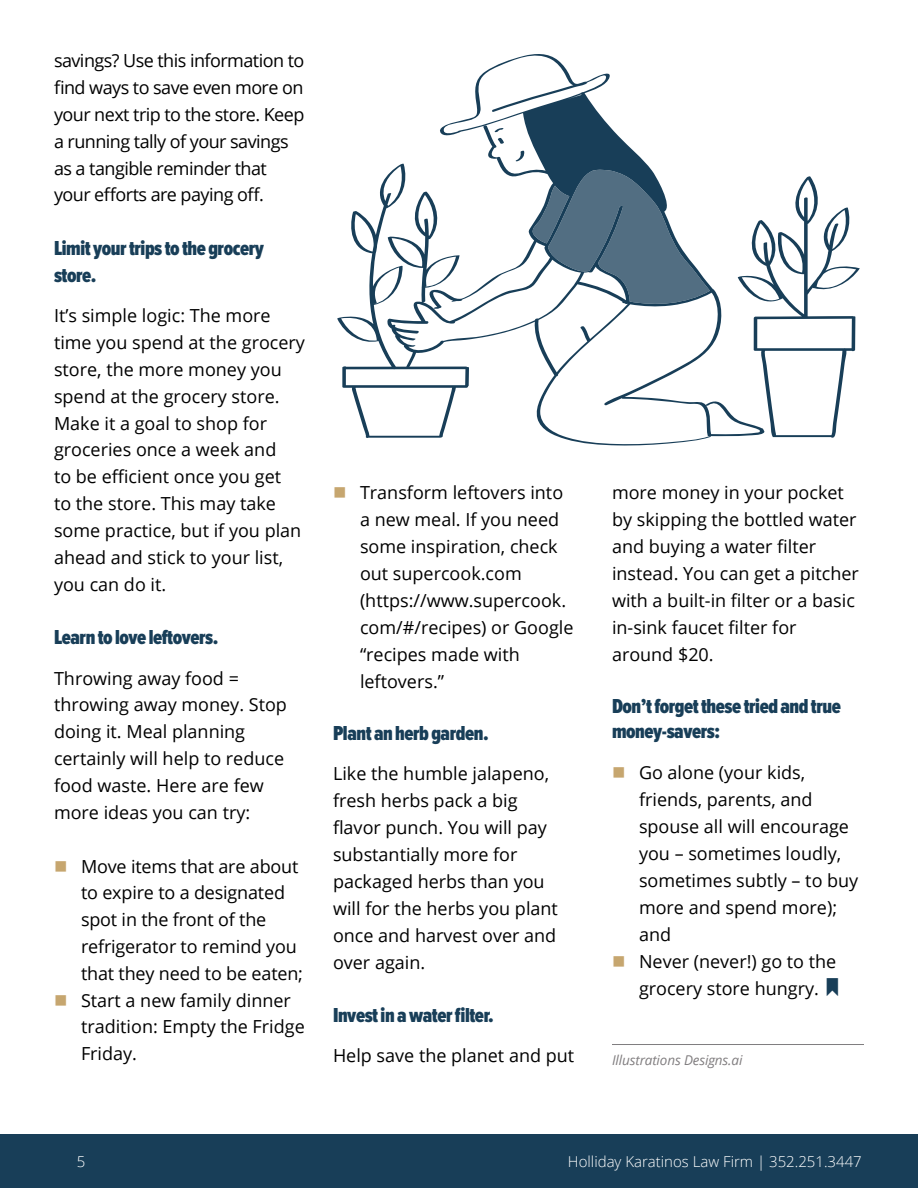
<style>
.page{position:relative;width:918px;height:1188px;background:#fff}
.page>*{position:absolute;margin:0;border:0;box-sizing:border-box;transform-origin:0 0}
.t1{font:900 21px/26.8px "Proxima Nova Ex Cn";letter-spacing:-.02em;color:#183e58}
.t2{font:18px/27px "Open Sans";color:#000}
.t3{font:18px/27px "Open Sans";letter-spacing:-.03em;color:#000}
.t4{font:300 15px "Open Sans";color:#fff}
.t5{font:italic 13.5px "Open Sans";letter-spacing:-.01em;color:#807d7f}
.s1{color:#183e58}
</style>
<div class="page">
<div style="left:0;top:1134px;width:918px;height:54px;background:#183e58"></div>
<hr style="left:612px;top:1044px;width:252px;height:1px;background:#807d7f">
<svg style="left:337px;top:54px;width:523px;height:392px"></svg>
<p class="t3" style="left:54px;top:46px;width:252px">savings? Use this information to find ways to save even more on your next trip to the store. Keep a running tally of your savings as a tangible reminder that your efforts are paying off.</p>
<p class="t1" style="left:54px;top:236px;width:212px">Limit your trips to the grocery store.</p>
<p class="t2" style="left:54px;top:302px;width:252px">It’s simple logic: The more time you spend at the grocery store, the more money you spend at the grocery store.<br>Make it a goal to shop for groceries once a week and<br>to be efficient once you get<br>to the store. This may take some practice, but if you plan ahead and stick to your list, you can do it.</p>
<p class="t1" style="left:54px;top:625px;width:166px">Learn to love leftovers.</p>
<p class="t2" style="left:54px;top:664px;width:234px">Throwing away food = throwing away money. Stop doing it. Meal planning certainly will help to reduce food waste. Here are few more ideas you can try:</p>
<p class="t2" style="left:81px;top:852px;width:225px">Move items that are about to expire to a designated spot in the front of the refrigerator to remind you that they need to be eaten;<br>Start a new family dinner tradition: Empty the Fridge<br>Friday.</p>
<p class="t2" style="left:360px;top:478px;width:215px">Transform leftovers into a new meal. If you need some inspiration, check out supercook.com (https://www.supercook. com/#/recipes) or Google “recipes made with leftovers.”</p>
<p class="t1" style="left:333px;top:720px;width:157px">Plant an herb garden.</p>
<p class="t2" style="left:333px;top:760px;width:226px">Like the humble jalapeno, fresh herbs pack a big flavor punch. You will pay substantially more for packaged herbs than you will for the herbs you plant once and harvest over and over again.</p>
<p class="t1" style="left:333px;top:1002px;width:162px">Invest in a water filter.</p>
<p class="t2" style="left:333px;top:1042px;width:243px">Help save the planet and put</p>
<p class="t2" style="left:612px;top:478px;width:248px">more money in your pocket by skipping the bottled water and buying a water filter instead. You can get a pitcher with a built-in filter or a basic in-sink faucet filter for around $20.</p>
<p class="t1" style="left:612px;top:694px;width:230px;line-height:25.2px">Don’t forget these tried and true money-savers:</p>
<p class="t2" style="left:639px;top:758px;width:221px">Go alone (your kids, friends, parents, and spouse all will encourage you – sometimes loudly, sometimes subtly – to buy more and spend more); and<br>Never (never!) go to the grocery store hungry. <span class="s1">□■</span></p>
<p class="t5" style="left:612px;top:1051px;width:132px">Illustrations Designs.ai</p>
<p class="t4" style="left:77px;top:1151px;width:10px">5</p>
<p class="t4" style="left:568px;top:1151px;width:295px">Holliday Karatinos Law Firm | 352.251.3447</p>
</div>
